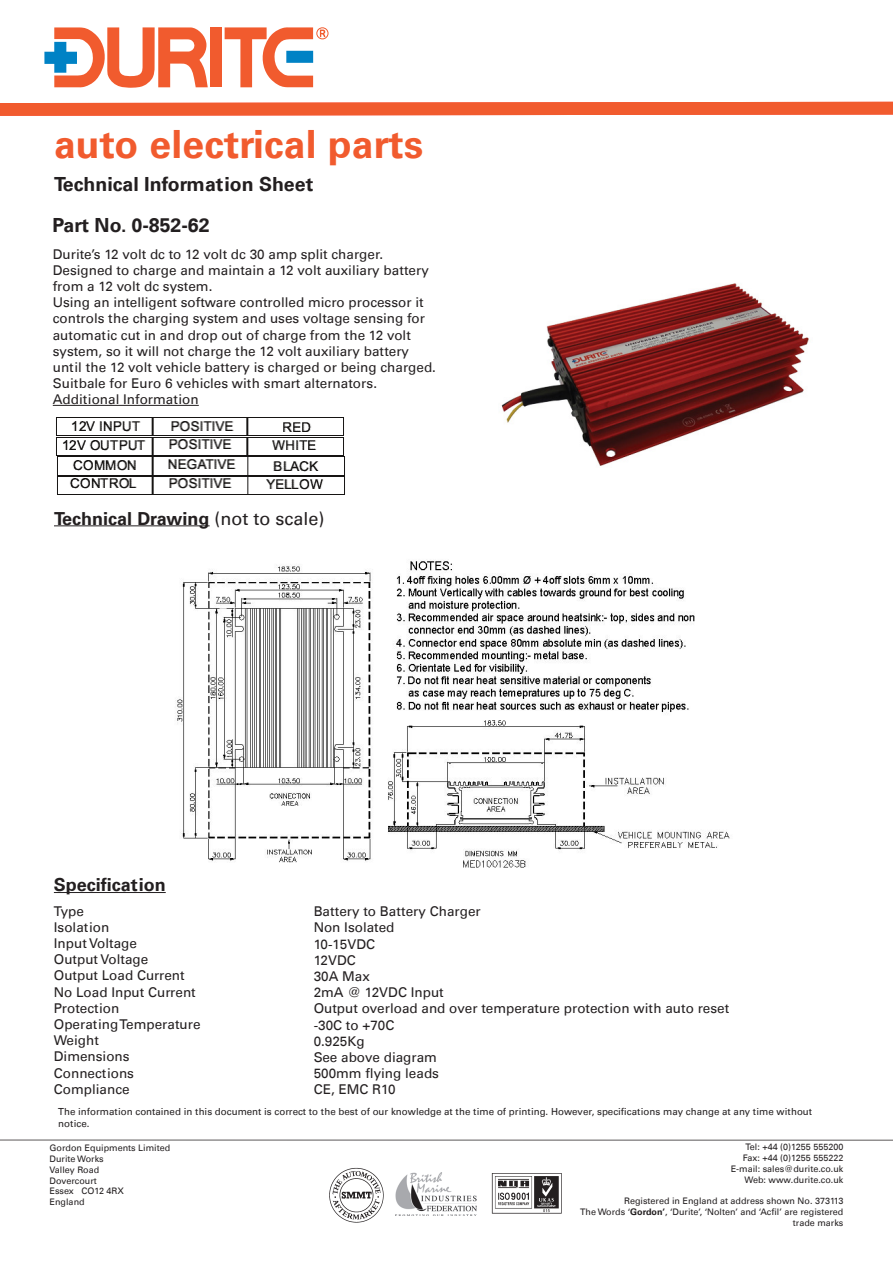
<style>
.page{position:relative;width:893px;height:1263px;background:#fff}
.page>*{position:absolute;margin:0;border:0;box-sizing:border-box;transform-origin:0 0}
.t1{font:700 39px "Univers Com 65";letter-spacing:.005em;color:#f15b2e}
.t2{font:700 19.5px "Univers Com 65";color:#231f20}
.t3{font:700 18px "Univers Com 65";color:#231f20}
.t4{font:13.5px/16.2px "Univers Com 55 Roman";color:#231f20}
.t5{font:9.75px/11.7px "Univers Com 55 Roman";color:#231f20}
.t6{font:9px/10.8px "Univers Com 55 Roman";color:#231f20;text-align:right}
.s1{font-family:"Univers Com 55 Roman";font-weight:400}
.s2{font-family:"Univers Com 65";font-weight:700}
</style>
<div class="page">
<hr style="left:0;top:1139px;width:893px;height:2px;background:#231f20">
<svg style="left:0;top:101px;width:893px;height:15px"></svg>
<div style="left:210px;top:27px;width:11px;height:60px;background:#f15b2e"></div>
<svg style="left:320px;top:30px;width:5px;height:7px"></svg>
<div style="left:317px;top:28px;width:11px;height:11px;border:1px solid #f15b2e;border-radius:50%"></div>
<svg style="left:225px;top:27px;width:88px;height:60px"></svg>
<svg style="left:44px;top:27px;width:164px;height:61px"></svg>
<img style="left:491px;top:1173px;width:71px;height:41px">
<img style="left:329px;top:1167px;width:55px;height:56px">
<img style="left:395px;top:1172px;width:81px;height:44px">
<hr style="left:54px;top:525px;width:156px;height:1px;background:#231f20">
<hr style="left:53px;top:405px;width:146px;height:1px;background:#231f20">
<img style="left:56px;top:417px;width:289px;height:78px">
<hr style="left:54px;top:892px;width:112px;height:1px;background:#231f20">
<img style="left:175px;top:561px;width:555px;height:307px">
<img style="left:501px;top:283px;width:308px;height:183px">
<p class="t1" style="left:54px;top:121px;width:371px">auto electrical parts</p>
<p class="t2" style="left:54px;top:172px;width:261px">Technical Information Sheet</p>
<p class="t2" style="left:52px;top:213px;width:159px">Part No. 0-852-62</p>
<p class="t4" style="left:53px;top:246px;width:378px">Durite’s 12 volt dc to 12 volt dc 30 amp split charger.<br>Designed to charge and maintain a 12 volt auxiliary battery from a 12 volt dc system.</p>
<p class="t4" style="left:53px;top:294px;width:385px">Using an intelligent software controlled micro processor it controls the charging system and uses voltage sensing for automatic cut in and drop out of charge from the 12 volt system, so it will not charge the 12 volt auxiliary battery until the 12 volt vehicle battery is charged or being charged.<br>Suitbale for Euro 6 vehicles with smart alternators.</p>
<p class="t4" style="left:53px;top:391px;width:147px">Additional Information</p>
<p class="t3" style="left:54px;top:507px;width:272px">Technical Drawing <span class="s1">(not to scale)</span></p>
<p class="t3" style="left:54px;top:874px;width:113px">Specification</p>
<p class="t4" style="left:54px;top:903px;width:32px">Type</p>
<p class="t4" style="left:54px;top:919px;width:57px">Isolation</p>
<p class="t4" style="left:54px;top:935px;width:85px">Input Voltage</p>
<p class="t4" style="left:54px;top:951px;width:96px">Output Voltage</p>
<p class="t4" style="left:54px;top:967px;width:132px">Output Load Current</p>
<p class="t4" style="left:54px;top:984px;width:143px">No Load Input Current</p>
<p class="t4" style="left:54px;top:1000px;width:67px">Protection</p>
<p class="t4" style="left:54px;top:1016px;width:148px">Operating Temperature</p>
<p class="t4" style="left:54px;top:1032px;width:47px">Weight</p>
<p class="t4" style="left:54px;top:1048px;width:77px">Dimensions</p>
<p class="t4" style="left:54px;top:1065px;width:82px">Connections</p>
<p class="t4" style="left:54px;top:1081px;width:77px">Compliance</p>
<p class="t4" style="left:314px;top:903px;width:169px">Battery to Battery Charger</p>
<p class="t4" style="left:314px;top:919px;width:82px">Non Isolated</p>
<p class="t4" style="left:314px;top:936px;width:63px">10-15VDC</p>
<p class="t4" style="left:314px;top:952px;width:44px">12VDC</p>
<p class="t4" style="left:314px;top:968px;width:58px">30A Max</p>
<p class="t4" style="left:314px;top:984px;width:132px">2mA @ 12VDC Input</p>
<p class="t4" style="left:314px;top:1000px;width:417px">Output overload and over temperature protection with auto reset</p>
<p class="t4" style="left:314px;top:1017px;width:82px">-30C to +70C</p>
<p class="t4" style="left:314px;top:1033px;width:53px">0.925Kg</p>
<p class="t4" style="left:314px;top:1049px;width:125px">See above diagram</p>
<p class="t4" style="left:314px;top:1065px;width:127px">500mm flying leads</p>
<p class="t4" style="left:314px;top:1081px;width:83px">CE, EMC R10</p>
<p class="t5" style="left:58px;top:1105px;width:755px">The information contained in this document is correct to the best of our knowledge at the time of printing. However, specifications may change at any time without notice.</p>
<p class="t6" style="left:745px;top:1142px;width:99px">Tel: +44 (0)1255 555200</p>
<p class="t6" style="left:743px;top:1153px;width:102px">Fax: +44 (0)1255 555222</p>
<p class="t6" style="left:731px;top:1163px;width:114px">E-mail: sales@durite.co.uk</p>
<p class="t6" style="left:744px;top:1174px;width:100px">Web: www.durite.co.uk</p>
<p class="t6" style="left:624px;top:1196px;width:221px">Registered in England at address shown No. 373113</p>
<p class="t6" style="left:580px;top:1207px;width:265px">The Words ‘<span class="s2">Gordon’</span>, ‘Durite’, ‘Nolten’ and ‘Acfil’ are registered trade marks</p>
<p class="t6" style="left:50px;top:1142px;width:122px">Gordon Equipments Limited</p>
<p class="t6" style="left:50px;top:1153px;width:56px">Durite Works</p>
<p class="t6" style="left:50px;top:1164px;width:51px">Valley Road</p>
<p class="t6" style="left:50px;top:1175px;width:49px">Dovercourt</p>
<p class="t6" style="left:50px;top:1186px;width:76px">Essex CO12 4RX</p>
<p class="t6" style="left:50px;top:1196px;width:37px">England</p>
</div>
